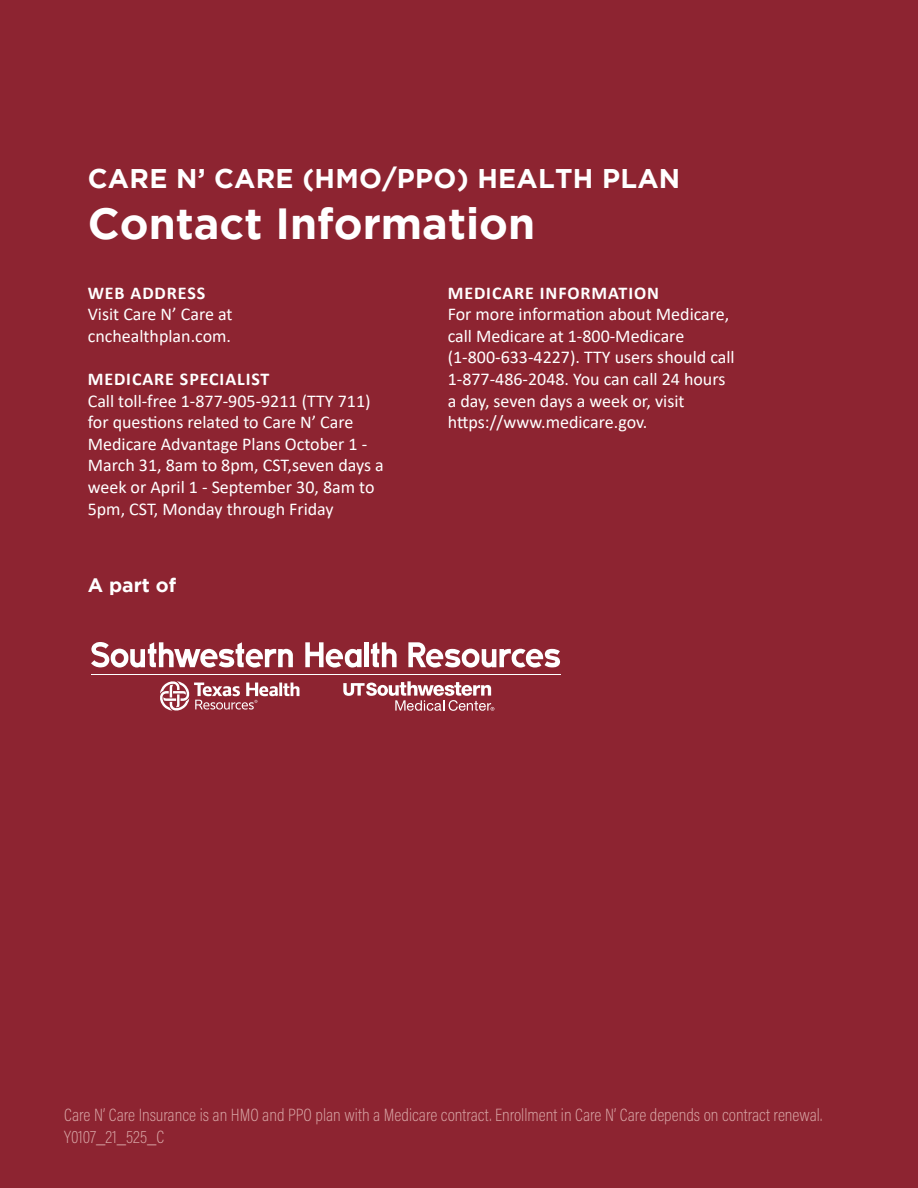
<style>
.page{position:relative;width:918px;height:1188px;background:#8d2431}
.page>*{position:absolute;margin:0;border:0;box-sizing:border-box;transform-origin:0 0}
.t1{font:700 43.5px "Gotham";color:#fff}
.t2{font:700 27px "Gotham";letter-spacing:.01em;color:#fff}
.t3{font:700 19.5px "Gotham";color:#fff}
.t4{font:18px/21.6px "Calibri";color:#fff}
.t5{font:200 18px/21.6px "Acumin Pro Cond";color:#d9a7a7}
.t6{font:700 18px "Calibri";letter-spacing:.05em;color:#fff}
</style>
<div class="page">
<svg style="left:91px;top:642px;width:202px;height:26px"></svg>
<svg style="left:305px;top:642px;width:57px;height:26px"></svg>
<div style="left:364px;top:642px;width:5px;height:25px;background:#fff"></div>
<svg style="left:371px;top:642px;width:26px;height:25px"></svg>
<svg style="left:408px;top:642px;width:152px;height:26px"></svg>
<hr style="left:91px;top:674px;width:469px;height:1px;background:#fff">
<svg style="left:160px;top:681px;width:139px;height:30px"></svg>
<svg style="left:343px;top:681px;width:151px;height:30px"></svg>
<p class="t2" style="left:88px;top:163px;width:594px">CARE N’ CARE (HMO/PPO) HEALTH PLAN</p>
<p class="t1" style="left:88px;top:199px;width:449px">Contact Information</p>
<p class="t6" style="left:88px;top:280px;width:119px">WEB ADDRESS</p>
<p class="t4" style="left:88px;top:303px;width:146px">Visit Care N’ Care at cnchealthplan.com.</p>
<p class="t6" style="left:88px;top:366px;width:183px">MEDICARE SPECIALIST</p>
<p class="t4" style="left:88px;top:389px;width:298px">Call toll-free 1-877-905-9211 (TTY 711) for questions related to Care N’ Care Medicare Advantage Plans October 1 - March 31, 8am to 8pm, CST,seven days a week or April 1 - September 30, 8am to 5pm, CST, Monday through Friday</p>
<p class="t3" style="left:88px;top:573px;width:90px">A part of</p>
<p class="t6" style="left:448px;top:280px;width:213px">MEDICARE INFORMATION</p>
<p class="t4" style="left:448px;top:303px;width:283px">For more information about Medicare,</p>
<p class="t4" style="left:448px;top:324px;width:238px">call Medicare at 1-800-Medicare</p>
<p class="t4" style="left:448px;top:346px;width:289px">(1-800-633-4227). TTY users should call</p>
<p class="t4" style="left:448px;top:368px;width:279px">1-877-486-2048. You can call 24 hours</p>
<p class="t4" style="left:448px;top:389px;width:238px">a day, seven days a week or, visit</p>
<p class="t4" style="left:448px;top:411px;width:201px">https://www.medicare.gov.</p>
<p class="t5" style="left:64px;top:1104px;width:760px">Care N’ Care Insurance is an HMO and PPO plan with a Medicare contract. Enrollment in Care N’ Care depends on contract renewal.<br>Y0107_21_525_C</p>
</div>
